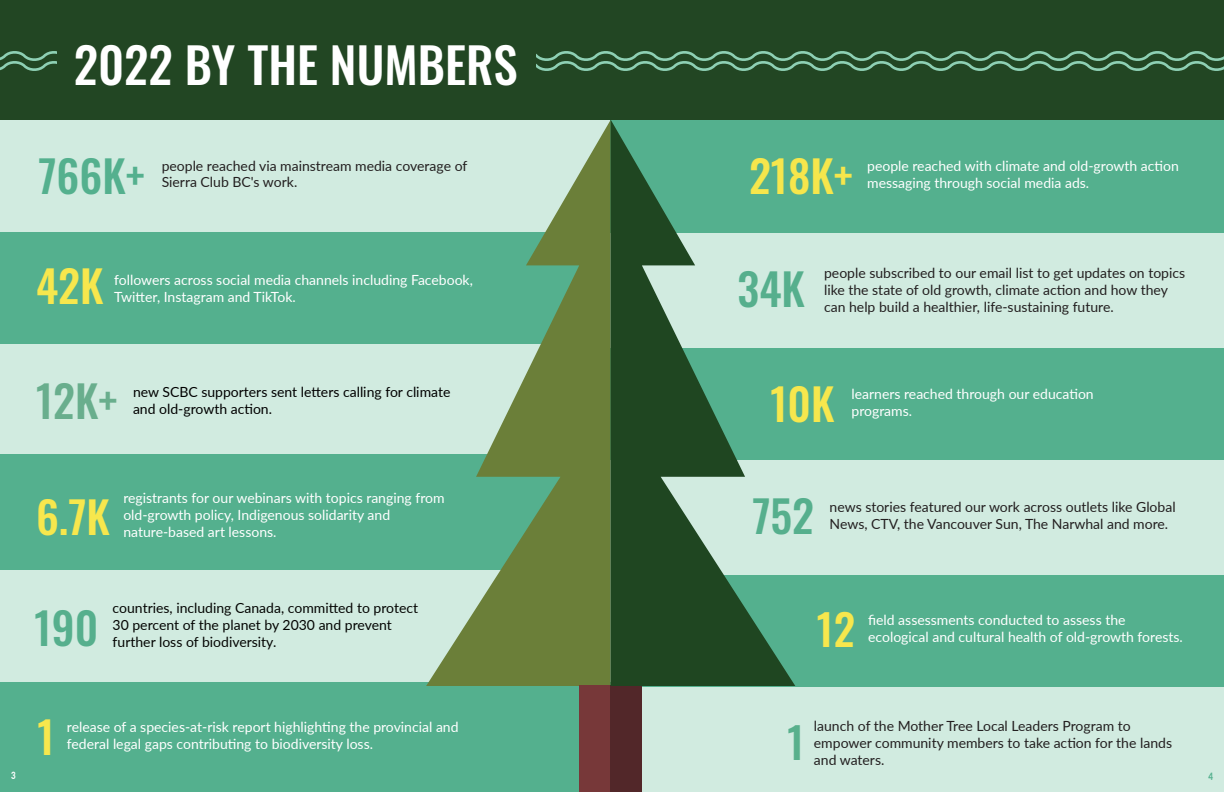
<style>
.page{position:relative;width:1224px;height:792px;background:#fff}
.page>*{position:absolute;margin:0;border:0;box-sizing:border-box;transform-origin:0 0}
.t1{font:500 49px "Oswald";color:#fff}
.t2{font:500 44px "Oswald";color:#f7e74d}
.t3{font:500 44px "Oswald";color:#56af8d}
.t4{font:500 44px "Oswald";color:#f6e64c}
.t5{font:500 44px "Oswald";color:#54b08e}
.t6{font:500 44px "Oswald";color:#69ae8d}
.t7{font:500 43px "Oswald";color:#f7e74d}
.t8{font:500 43px "Oswald";color:#58b08c}
.t9{font:14px/16.8px "Lato";color:#fff}
.t10{font:14px/16.8px "Lato";color:#231f20}
.t11{font:14px/16.8px "Lato";color:#040503}
.t12{font:14px/16.8px "Lato";color:#000}
.t13{font:800 10px "Lato";color:#fff;scale:.8 1}
.t14{font:800 10px "Lato";color:#54b08e;scale:.8 1}
</style>
<div class="page">
<div style="left:0;top:119px;width:1224px;height:673px;background:#d1ebe0"></div>
<div style="left:611px;top:108px;width:613px;height:124px;background:#54b08e"></div>
<div style="left:0;top:0;width:1224px;height:120px;background:#224623"></div>
<div style="left:0;top:232px;width:607px;height:111px;background:#54b08e"></div>
<div style="left:611px;top:348px;width:613px;height:111px;background:#54b08e"></div>
<div style="left:616px;top:575px;width:608px;height:111px;background:#54b08e"></div>
<div style="left:0;top:455px;width:597px;height:115px;background:#54b08e"></div>
<div style="left:0;top:682px;width:612px;height:110px;background:#54b08e"></div>
<svg style="left:0;top:51px;width:1224px;height:20px"></svg>
<div style="left:58px;top:0;width:478px;height:96px;background:#224623"></div>
<svg style="left:426px;top:120px;width:185px;height:566px"></svg>
<div style="left:579px;top:686px;width:32px;height:106px;background:#773839"></div>
<div style="left:611px;top:686px;width:31px;height:106px;background:#522729"></div>
<svg style="left:611px;top:120px;width:184px;height:566px"></svg>
<p class="t1" style="left:74px;top:40px;width:446px">2022 BY THE NUMBERS</p>
<p class="t5" style="left:38px;top:153px;width:108px">766K+</p>
<p class="t9" style="left:867px;top:157px;width:313px">people reached with climate and old-growth action messaging through social media ads.</p>
<p class="t4" style="left:749px;top:153px;width:105px">218K+</p>
<p class="t10" style="left:162px;top:157px;width:307px">people reached via mainstream media coverage of<br>Sierra Club BC's work.</p>
<p class="t2" style="left:36px;top:263px;width:69px">42K</p>
<p class="t3" style="left:738px;top:266px;width:69px">34K</p>
<p class="t9" style="left:114px;top:271px;width:360px">followers across social media channels including Facebook,<br>Twitter, Instagram and TikTok.</p>
<p class="t10" style="left:824px;top:264px;width:363px">people subscribed to our email list to get updates on topics like the state of old growth, climate action and how they can help build a healthier, life-sustaining future.</p>
<p class="t6" style="left:36px;top:378px;width:83px">12K+</p>
<p class="t12" style="left:133px;top:383px;width:319px">new SCBC supporters sent letters calling for climate and old-growth action.</p>
<p class="t9" style="left:851px;top:385px;width:244px">learners reached through our education programs.</p>
<p class="t2" style="left:770px;top:382px;width:66px">10K</p>
<p class="t2" style="left:36px;top:494px;width:76px">6.7K</p>
<p class="t9" style="left:123px;top:489px;width:323px">registrants for our webinars with topics ranging from old-growth policy, Indigenous solidarity and nature-based art lessons.</p>
<p class="t3" style="left:35px;top:605px;width:65px">190</p>
<p class="t11" style="left:113px;top:599px;width:307px">countries, including Canada, committed to protect<br>30 percent of the planet by 2030 and prevent further loss of biodiversity.</p>
<p class="t3" style="left:752px;top:493px;width:63px">752</p>
<p class="t10" style="left:830px;top:498px;width:348px">news stories featured our work across outlets like Global<br>News, CTV, the Vancouver Sun, The Narwhal and more.</p>
<p class="t7" style="left:817px;top:607px;width:40px">12</p>
<p class="t9" style="left:868px;top:611px;width:316px">field assessments conducted to assess the ecological and cultural health of old-growth forests.</p>
<p class="t2" style="left:38px;top:714px;width:19px">1</p>
<p class="t8" style="left:788px;top:721px;width:18px">1</p>
<p class="t9" style="left:67px;top:718px;width:393px">release of a species-at-risk report highlighting the provincial and federal legal gaps contributing to biodiversity loss.</p>
<p class="t10" style="left:814px;top:717px;width:360px">launch of the Mother Tree Local Leaders Program to empower community members to take action for the lands and waters.</p>
<p class="t13" style="left:11px;top:768px;width:7px">3</p>
<p class="t14" style="left:1208px;top:769px;width:7px">4</p>
</div>
